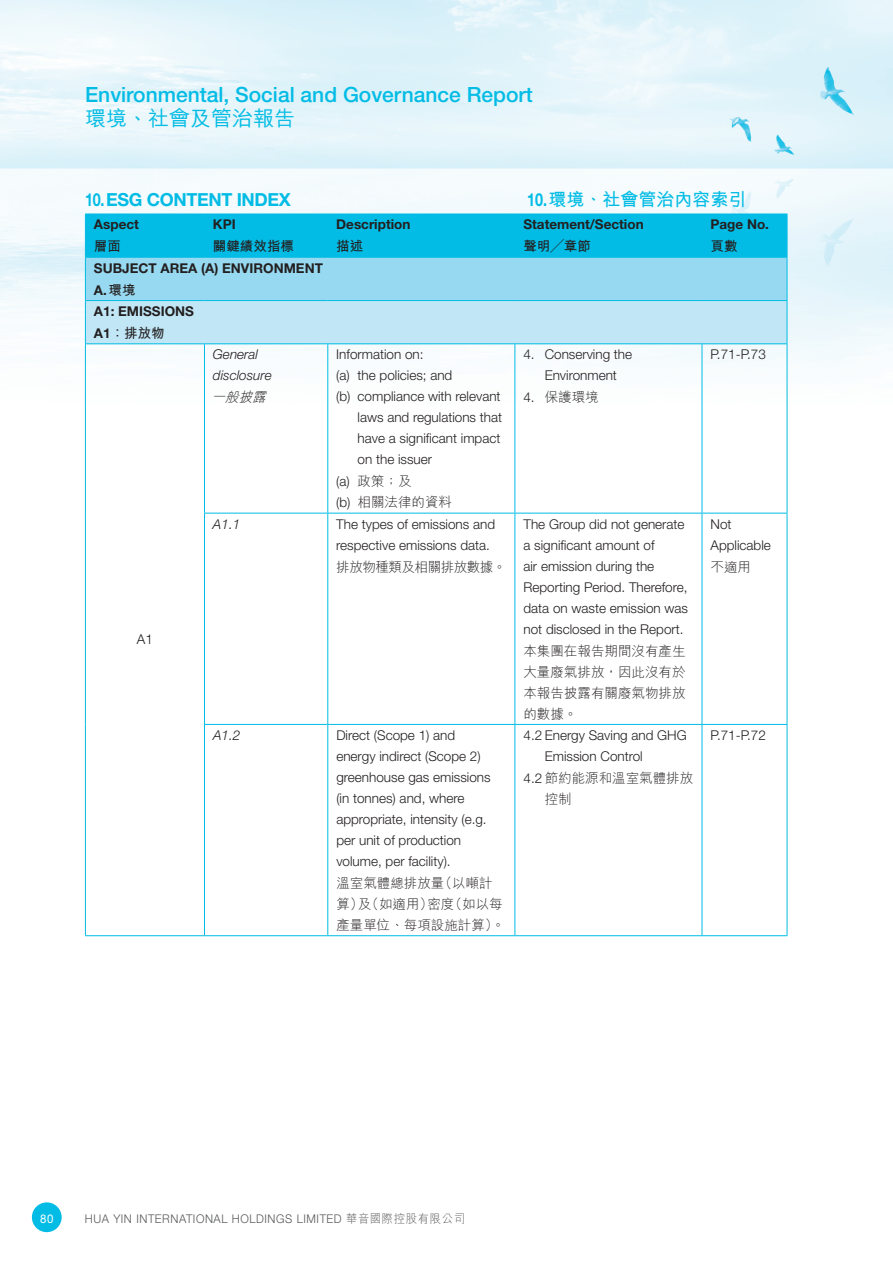
<style>
.page{position:relative;width:893px;height:1263px;background:#fff}
.page>*{position:absolute;margin:0;border:0;box-sizing:border-box;transform-origin:0 0}
.t1{font:500 21px "Helvetica Neue LT Std";color:#02bce5}
.t2{font:500 21px "M Hei HK";color:#02bce5}
.t3{font:700 18px "M Hei HK";color:#02bce5}
.t4{font:700 18px "Helvetica Neue LT Std";letter-spacing:-.02em;color:#02bce5;scale:.8 1}
.t5{font:700 18px "Helvetica Neue LT Std";letter-spacing:-.02em;color:#02bce5}
.t6{font:300 13.5px/21px "Helvetica Neue LT Std";color:#231f20}
.t7{font:300 13.5px/21px "M Hei HK";color:#231f20}
.t8{font:700 13.5px/21.6px "Helvetica Neue LT Std";color:#231f20}
.t9{font:italic 300 13.5px/21px "Helvetica Neue LT Std";color:#231f20}
.t10{font:700 13.5px "M Hei HK";color:#231f20}
.t11{font:300 13.5px "M Hei HK";letter-spacing:-.035em;color:#231f20}
.t12{font:italic 300 13.5px "M Hei HK";color:#231f20}
.t13{font:300 12px "Helvetica Neue LT Std";letter-spacing:.05em;color:#57585a;scale:.95 1}
.t14{font:12px "Helvetica Neue LT Std";color:#fff;scale:.95 1}
.s1{font-family:"M Hei HK"}
.s2{font-family:"Helvetica Neue LT Std"}
</style>
<div class="page">
<img style="left:0;top:0;width:892px;height:531px">
<div style="left:32px;top:1202px;width:30px;height:30px;background:#02bce5;border-radius:50%"></div>
<div style="left:86px;top:215px;width:701px;height:42px;background:#02bce5"></div>
<div style="left:85px;top:257px;width:702px;height:44px;background:#96d9f0"></div>
<div style="left:85px;top:301px;width:702px;height:43px;background:#c1e7f6"></div>
<hr style="left:85px;top:214px;width:119px;height:1px;background:#02bce5">
<hr style="left:85px;top:214px;width:1px;height:43px;background:#02bce5">
<hr style="left:204px;top:214px;width:124px;height:1px;background:#02bce5">
<hr style="left:204px;top:214px;width:1px;height:43px;background:#02bce5">
<hr style="left:328px;top:214px;width:187px;height:1px;background:#02bce5">
<hr style="left:327px;top:214px;width:1px;height:43px;background:#02bce5">
<hr style="left:515px;top:214px;width:187px;height:1px;background:#02bce5">
<hr style="left:514px;top:214px;width:1px;height:43px;background:#02bce5">
<hr style="left:702px;top:214px;width:85px;height:1px;background:#02bce5">
<hr style="left:702px;top:214px;width:1px;height:43px;background:#02bce5">
<hr style="left:787px;top:214px;width:1px;height:43px;background:#02bce5">
<hr style="left:85px;top:257px;width:119px;height:1px;background:#02bce5">
<hr style="left:85px;top:258px;width:1px;height:42px;background:#02bce5">
<hr style="left:204px;top:257px;width:124px;height:1px;background:#02bce5">
<hr style="left:328px;top:257px;width:187px;height:1px;background:#02bce5">
<hr style="left:515px;top:257px;width:187px;height:1px;background:#02bce5">
<hr style="left:702px;top:257px;width:85px;height:1px;background:#02bce5">
<hr style="left:787px;top:258px;width:1px;height:42px;background:#02bce5">
<hr style="left:85px;top:300px;width:119px;height:1px;background:#02bce5">
<hr style="left:85px;top:301px;width:1px;height:42px;background:#02bce5">
<hr style="left:204px;top:300px;width:124px;height:1px;background:#02bce5">
<hr style="left:328px;top:300px;width:187px;height:1px;background:#02bce5">
<hr style="left:515px;top:300px;width:187px;height:1px;background:#02bce5">
<hr style="left:702px;top:300px;width:85px;height:1px;background:#02bce5">
<hr style="left:787px;top:301px;width:1px;height:42px;background:#02bce5">
<hr style="left:85px;top:343px;width:119px;height:1px;background:#02bce5">
<hr style="left:85px;top:344px;width:1px;height:169px;background:#02bce5">
<hr style="left:204px;top:343px;width:124px;height:1px;background:#02bce5">
<hr style="left:204px;top:344px;width:1px;height:169px;background:#02bce5">
<hr style="left:328px;top:343px;width:187px;height:1px;background:#02bce5">
<hr style="left:327px;top:344px;width:1px;height:169px;background:#02bce5">
<hr style="left:515px;top:343px;width:187px;height:1px;background:#02bce5">
<hr style="left:514px;top:344px;width:1px;height:169px;background:#02bce5">
<hr style="left:702px;top:343px;width:85px;height:1px;background:#02bce5">
<hr style="left:702px;top:344px;width:1px;height:169px;background:#02bce5">
<hr style="left:787px;top:344px;width:1px;height:169px;background:#02bce5">
<hr style="left:85px;top:513px;width:1px;height:211px;background:#02bce5">
<hr style="left:204px;top:513px;width:124px;height:1px;background:#02bce5">
<hr style="left:204px;top:513px;width:1px;height:211px;background:#02bce5">
<hr style="left:328px;top:513px;width:187px;height:1px;background:#02bce5">
<hr style="left:327px;top:513px;width:1px;height:211px;background:#02bce5">
<hr style="left:515px;top:513px;width:187px;height:1px;background:#02bce5">
<hr style="left:514px;top:513px;width:1px;height:211px;background:#02bce5">
<hr style="left:702px;top:513px;width:85px;height:1px;background:#02bce5">
<hr style="left:702px;top:513px;width:1px;height:211px;background:#02bce5">
<hr style="left:787px;top:513px;width:1px;height:211px;background:#02bce5">
<hr style="left:85px;top:724px;width:1px;height:211px;background:#02bce5">
<hr style="left:204px;top:724px;width:124px;height:1px;background:#02bce5">
<hr style="left:204px;top:725px;width:1px;height:210px;background:#02bce5">
<hr style="left:328px;top:724px;width:187px;height:1px;background:#02bce5">
<hr style="left:327px;top:725px;width:1px;height:210px;background:#02bce5">
<hr style="left:515px;top:724px;width:187px;height:1px;background:#02bce5">
<hr style="left:514px;top:725px;width:1px;height:210px;background:#02bce5">
<hr style="left:702px;top:724px;width:85px;height:1px;background:#02bce5">
<hr style="left:702px;top:725px;width:1px;height:210px;background:#02bce5">
<hr style="left:787px;top:725px;width:1px;height:210px;background:#02bce5">
<hr style="left:85px;top:935px;width:119px;height:1px;background:#02bce5">
<hr style="left:204px;top:935px;width:124px;height:1px;background:#02bce5">
<hr style="left:328px;top:935px;width:187px;height:1px;background:#02bce5">
<hr style="left:515px;top:935px;width:187px;height:1px;background:#02bce5">
<hr style="left:702px;top:935px;width:85px;height:1px;background:#02bce5">
<h1 class="t1" style="left:85px;top:82px;width:449px">Environmental, Social and Governance Report</h1>
<h1 class="t2" style="left:85px;top:103px;width:211px">環境、社會及管治報告</h1>
<h2 class="t4" style="left:85px;top:189px;width:110px">10.ESG Content</h2>
<h2 class="t5" style="left:237px;top:189px;width:18px">Index</h2>
<p class="t8" style="left:94px;top:214px;width:46px">Aspect</p>
<p class="t10" style="left:94px;top:237px;width:28px">層面</p>
<p class="t8" style="left:213px;top:214px;width:24px">KPI</p>
<p class="t10" style="left:213px;top:237px;width:82px">關鍵績效指標</p>
<p class="t8" style="left:94px;top:257px;width:231px">SUBJECT AREA (A) ENVIRONMENT<br>A.<span class="s1">環境<br></span>A1: EMISSIONS</p>
<p class="t10" style="left:94px;top:323px;width:72px"><span class="s2">A1</span>：排放物</p>
<p class="t9" style="left:213px;top:344px;width:60px">General disclosure</p>
<p class="t12" style="left:212px;top:390px;width:59px">一般披露</p>
<p class="t8" style="left:336px;top:214px;width:76px">Description</p>
<p class="t10" style="left:336px;top:237px;width:28px">描述</p>
<p class="t6" style="left:336px;top:344px;width:89px">Information on:</p>
<p class="t6" style="left:336px;top:365px;width:118px">(a) the policies; and</p>
<p class="t6" style="left:336px;top:386px;width:166px">(b) compliance with relevant</p>
<p class="t6" style="left:358px;top:407px;width:146px">laws and regulations that</p>
<p class="t6" style="left:358px;top:428px;width:144px">have a significant impact</p>
<p class="t6" style="left:358px;top:449px;width:76px">on the issuer</p>
<p class="t7" style="left:336px;top:470px;width:117px"><span class="s2">(a)</span> 政策；及<br><span class="s2">(b)</span> 相關法律的資料</p>
<p class="t6" style="left:137px;top:629px;width:18px">A1</p>
<p class="t9" style="left:213px;top:513px;width:29px">A1.1</p>
<p class="t6" style="left:336px;top:513px;width:160px">The types of emissions and respective emissions data.</p>
<p class="t11" style="left:336px;top:560px;width:172px">排放物種類及相關排放數據。</p>
<p class="t9" style="left:213px;top:724px;width:29px">A1.2</p>
<p class="t6" style="left:336px;top:724px;width:156px">Direct (Scope 1) and energy indirect (Scope 2) greenhouse gas emissions (in tonnes) and, where appropriate, intensity (e.g. per unit of production volume, per facility).</p>
<p class="t7" style="left:336px;top:872px;width:170px">溫室氣體總排放量（以噸計算）及（如適用）密度（如以每產量單位、每項設施計算）。</p>
<h2 class="t3" style="left:527px;top:186px;width:221px"><span class="s2">10.</span>環境、社會管治內容索引</h2>
<p class="t8" style="left:523px;top:214px;width:122px">Statement/Section</p>
<p class="t10" style="left:523px;top:237px;width:69px">聲明╱章節</p>
<p class="t6" style="left:523px;top:344px;width:110px;text-align:center">4. Conserving the<br>Environment</p>
<p class="t7" style="left:523px;top:386px;width:77px"><span class="s2">4.</span> 保護環境</p>
<p class="t8" style="left:710px;top:214px;width:60px">Page No.</p>
<p class="t10" style="left:710px;top:237px;width:28px">頁數</p>
<p class="t6" style="left:710px;top:344px;width:57px">P.71-P.73</p>
<p class="t6" style="left:523px;top:513px;width:166px">The Group did not generate a significant amount of<br>air emission during the<br>Reporting Period. Therefore, data on waste emission was not disclosed in the Report.</p>
<p class="t7" style="left:523px;top:640px;width:163px;text-align:justify">本集團在報告期間沒有產生大量廢氣排放，因此沒有於本報告披露有關廢氣物排放的數據。</p>
<p class="t6" style="left:545px;top:724px;width:144px;text-indent:-21px">4.2 Energy Saving and GHG<br>Emission Control</p>
<p class="t7" style="left:545px;top:767px;width:150px;text-indent:-21px"><span class="s2">4.2</span> 節約能源和溫室氣體排放控制</p>
<p class="t6" style="left:711px;top:513px;width:62px">Not<br>Applicable</p>
<p class="t7" style="left:711px;top:556px;width:42px">不適用</p>
<p class="t6" style="left:711px;top:724px;width:57px">P.71-P.72</p>
<p class="t14" style="left:40px;top:1211px;width:15px">80</p>
<p class="t13" style="left:85px;top:1211px;width:402px">HUA YIN INTERNATIONAL HOLDINGS LIMITED <span class="s1">華音國際控股有限公司</span></p>
</div>
